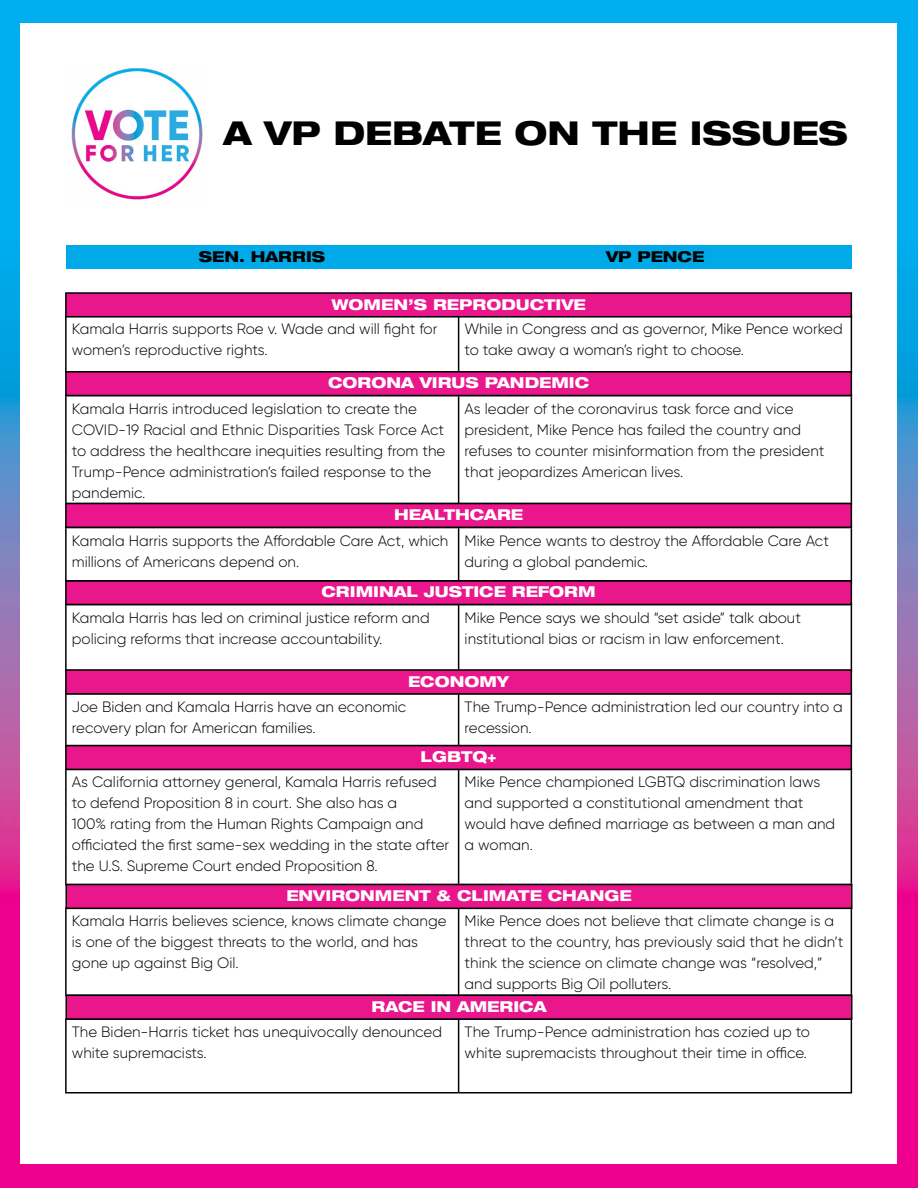
<style>
.page{position:relative;width:918px;height:1188px;background:#fff}
.page>*{position:absolute;margin:0;border:0;box-sizing:border-box;transform-origin:0 0}
.t1{font:800 expanded 33px "Helvetica Neue LT Std";color:#000}
.t2{font:300 15px/21px "Gilroy";color:#000}
.t3{font:800 expanded 15px "Helvetica Neue LT Std";color:#fff}
.t4{font:800 expanded 15px "Helvetica Neue LT Std";color:#000}
</style>
<div class="page">
<img style="left:0;top:0;width:918px;height:1188px">
<div style="left:21px;top:24px;width:876px;height:1140px;background:#fff"></div>
<hr style="left:65px;top:605px;width:2px;height:65px;background:#000">
<hr style="left:458px;top:605px;width:1px;height:65px;background:#000">
<hr style="left:851px;top:605px;width:1px;height:65px;background:#000">
<div style="left:66px;top:581px;width:785px;height:24px;background:#e9168c"></div>
<div style="left:65px;top:580px;width:787px;height:25px;border:2px solid #000"></div>
<img style="left:71px;top:68px;width:132px;height:132px">
<div style="left:66px;top:245px;width:785px;height:24px;background:#00aae8"></div>
<hr style="left:65px;top:317px;width:2px;height:54px;background:#000">
<hr style="left:458px;top:317px;width:1px;height:54px;background:#000">
<hr style="left:851px;top:317px;width:1px;height:54px;background:#000">
<div style="left:66px;top:293px;width:785px;height:24px;background:#e9168c"></div>
<div style="left:65px;top:292px;width:787px;height:26px;border:2px solid #000"></div>
<hr style="left:65px;top:396px;width:2px;height:107px;background:#000">
<hr style="left:458px;top:396px;width:1px;height:107px;background:#000">
<hr style="left:851px;top:396px;width:1px;height:107px;background:#000">
<div style="left:66px;top:372px;width:785px;height:24px;background:#e9168c"></div>
<div style="left:65px;top:371px;width:787px;height:25px;border:2px solid #000"></div>
<hr style="left:65px;top:528px;width:2px;height:52px;background:#000">
<hr style="left:458px;top:528px;width:1px;height:52px;background:#000">
<hr style="left:851px;top:528px;width:1px;height:52px;background:#000">
<hr style="left:65px;top:580px;width:394px;height:2px;background:#000">
<hr style="left:459px;top:580px;width:393px;height:2px;background:#000">
<div style="left:66px;top:504px;width:785px;height:23px;background:#e9168c"></div>
<div style="left:65px;top:503px;width:787px;height:25px;border:2px solid #000"></div>
<hr style="left:65px;top:695px;width:2px;height:50px;background:#000">
<hr style="left:458px;top:695px;width:1px;height:50px;background:#000">
<hr style="left:851px;top:695px;width:1px;height:50px;background:#000">
<div style="left:66px;top:670px;width:785px;height:24px;background:#e9168c"></div>
<div style="left:65px;top:669px;width:787px;height:26px;border:2px solid #000"></div>
<hr style="left:65px;top:770px;width:2px;height:114px;background:#000">
<hr style="left:458px;top:770px;width:1px;height:114px;background:#000">
<hr style="left:851px;top:770px;width:1px;height:114px;background:#000">
<div style="left:66px;top:746px;width:785px;height:23px;background:#e9168c"></div>
<div style="left:65px;top:745px;width:787px;height:25px;border:2px solid #000"></div>
<hr style="left:65px;top:909px;width:2px;height:86px;background:#000">
<hr style="left:458px;top:909px;width:1px;height:86px;background:#000">
<hr style="left:851px;top:909px;width:1px;height:86px;background:#000">
<div style="left:66px;top:885px;width:786px;height:23px;background:#e9168c"></div>
<div style="left:65px;top:884px;width:788px;height:25px;border:2px solid #000"></div>
<hr style="left:65px;top:1020px;width:2px;height:72px;background:#000">
<hr style="left:458px;top:1020px;width:1px;height:72px;background:#000">
<hr style="left:851px;top:1020px;width:1px;height:72px;background:#000">
<hr style="left:65px;top:1092px;width:394px;height:2px;background:#000">
<hr style="left:459px;top:1092px;width:393px;height:2px;background:#000">
<div style="left:66px;top:995px;width:786px;height:24px;background:#e9168c"></div>
<div style="left:65px;top:995px;width:788px;height:25px;border:2px solid #000"></div>
<h1 class="t1" style="left:224px;top:112px;width:626px">A VP DEBATE ON THE ISSUES</h1>
<p class="t4" style="left:199px;top:247px;width:128px">SEN. HARRIS</p>
<p class="t4" style="left:606px;top:247px;width:100px">VP PENCE</p>
<p class="t3" style="left:331px;top:295px;width:256px">WOMEN’S REPRODUCTIVE</p>
<p class="t2" style="left:72px;top:318px;width:367px">Kamala Harris supports Roe v. Wade and will fight for women’s reproductive rights.</p>
<p class="t2" style="left:465px;top:318px;width:380px">While in Congress and as governor, Mike Pence worked to take away a woman’s right to choose.</p>
<p class="t3" style="left:328px;top:373px;width:263px">CORONA VIRUS PANDEMIC</p>
<p class="t2" style="left:72px;top:398px;width:375px">Kamala Harris introduced legislation to create the COVID-19 Racial and Ethnic Disparities Task Force Act to address the healthcare inequities resulting from the Trump-Pence administration’s failed response to the pandemic.</p>
<p class="t2" style="left:465px;top:398px;width:361px">As leader of the coronavirus task force and vice president, Mike Pence has failed the country and refuses to counter misinformation from the president that jeopardizes American lives.</p>
<p class="t3" style="left:394px;top:505px;width:131px">HEALTHCARE</p>
<p class="t2" style="left:72px;top:530px;width:378px">Kamala Harris supports the Affordable Care Act, which millions of Americans depend on.</p>
<p class="t2" style="left:465px;top:530px;width:366px">Mike Pence wants to destroy the Affordable Care Act during a global pandemic.</p>
<p class="t3" style="left:322px;top:582px;width:276px">CRIMINAL JUSTICE REFORM</p>
<p class="t2" style="left:72px;top:607px;width:359px">Kamala Harris has led on criminal justice reform and policing reforms that increase accountability.</p>
<p class="t2" style="left:465px;top:607px;width:338px">Mike Pence says we should “set aside” talk about institutional bias or racism in law enforcement.</p>
<p class="t3" style="left:408px;top:672px;width:103px">ECONOMY</p>
<p class="t2" style="left:72px;top:696px;width:336px">Joe Biden and Kamala Harris have an economic recovery plan for American families.</p>
<p class="t2" style="left:465px;top:696px;width:380px">The Trump-Pence administration led our country into a recession.</p>
<p class="t3" style="left:421px;top:747px;width:77px">LGBTQ+</p>
<p class="t2" style="left:72px;top:771px;width:379px">As California attorney general, Kamala Harris refused to defend Proposition 8 in court. She also has a<br>100% rating from the Human Rights Campaign and officiated the first same-sex wedding in the state after the U.S. Supreme Court ended Proposition 8.</p>
<p class="t2" style="left:465px;top:771px;width:372px">Mike Pence championed LGBTQ discrimination laws and supported a constitutional amendment that would have defined marriage as between a man and a woman.</p>
<p class="t3" style="left:286px;top:886px;width:347px">ENVIRONMENT &amp; CLIMATE CHANGE</p>
<p class="t2" style="left:72px;top:910px;width:376px">Kamala Harris believes science, knows climate change is one of the biggest threats to the world, and has gone up against Big Oil.</p>
<p class="t2" style="left:465px;top:910px;width:380px">Mike Pence does not believe that climate change is a threat to the country, has previously said that he didn’t think the science on climate change was “resolved,” and supports Big Oil polluters.</p>
<p class="t3" style="left:372px;top:997px;width:176px">RACE IN AMERICA</p>
<p class="t2" style="left:72px;top:1021px;width:372px">The Biden-Harris ticket has unequivocally denounced white supremacists.</p>
<p class="t2" style="left:465px;top:1021px;width:347px">The Trump-Pence administration has cozied up to white supremacists throughout their time in office.</p>
</div>
